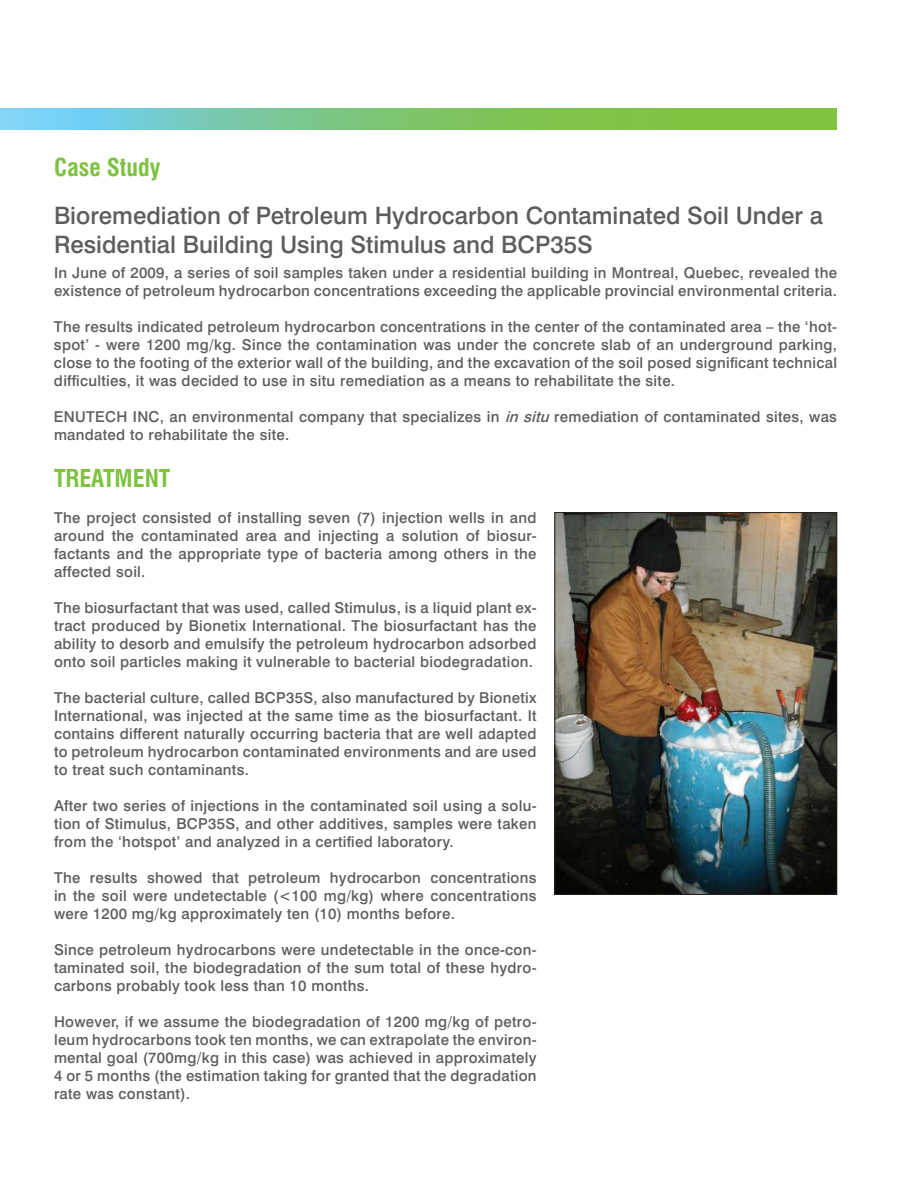
<style>
.page{position:relative;width:918px;height:1188px;background:#fff}
.page>*{position:absolute;margin:0;border:0;box-sizing:border-box;transform-origin:0 0}
.t1{font:500 24px/28.8px "Swiss 721 BT";color:#5c5d5f}
.t2{font:700 condensed 24px "Swiss 721 BT";color:#7fc241}
.t3{font:500 15px/18px "Swiss 721 BT";letter-spacing:.02em;color:#5c5d5f;text-align:justify}
.s1{font-style:italic}
</style>
<div class="page">
<img style="left:0;top:108px;width:837px;height:21px">
<img style="left:557px;top:514px;width:278px;height:379px">
<div style="left:555px;top:512px;width:282px;height:383px;border:1px solid #221f1f"></div>
<h1 class="t2" style="left:54px;top:157px;width:108px">Case Study</h1>
<h1 class="t1" style="left:54px;top:203px;width:771px">Bioremediation of Petroleum Hydrocarbon Contaminated Soil Under a<br>Residential Building Using Stimulus and BCP35S</h1>
<p class="t3" style="left:54px;top:265px;width:785px">In June of 2009, a series of soil samples taken under a residential building in Montreal, Quebec, revealed the existence of petroleum hydrocarbon concentrations exceeding the applicable provincial environmental criteria.</p>
<p class="t3" style="left:54px;top:319px;width:785px">The results indicated petroleum hydrocarbon concentrations in the center of the contaminated area – the ‘hot&shy;spot’ - were 1200 mg/kg. Since the contamination was under the concrete slab of an underground parking, close to the footing of the exterior wall of the building, and the excavation of the soil posed significant technical difficulties, it was decided to use in situ remediation as a means to rehabilitate the site.</p>
<p class="t3" style="left:54px;top:409px;width:785px">ENUTECH INC, an environmental company that specializes in <span class="s1">in situ</span> remediation of contaminated sites, was mandated to rehabilitate the site.</p>
<h1 class="t2" style="left:54px;top:469px;width:118px">TREATMENT</h1>
<p class="t3" style="left:54px;top:510px;width:484px">The project consisted of installing seven (7) injection wells in and around the contaminated area and injecting a solution of biosur&shy;factants and the appropriate type of bacteria among others in the affected soil.</p>
<p class="t3" style="left:54px;top:600px;width:484px">The biosurfactant that was used, called Stimulus, is a liquid plant ex&shy;tract produced by Bionetix International. The biosurfactant has the ability to desorb and emulsify the petroleum hydrocarbon adsorbed onto soil particles making it vulnerable to bacterial biodegradation.</p>
<p class="t3" style="left:54px;top:690px;width:484px">The bacterial culture, called BCP35S, also manufactured by Bionetix International, was injected at the same time as the biosurfactant. It contains different naturally occurring bacteria that are well adapted to petroleum hydrocarbon contaminated environments and are used to treat such contaminants.</p>
<p class="t3" style="left:54px;top:798px;width:484px">After two series of injections in the contaminated soil using a solu&shy;tion of Stimulus, BCP35S, and other additives, samples were taken from the ‘hotspot’ and analyzed in a certified laboratory.</p>
<p class="t3" style="left:54px;top:870px;width:484px">The results showed that petroleum hydrocarbon concentrations in the soil were undetectable (&lt;100 mg/kg) where concentrations were 1200 mg/kg approximately ten (10) months before.</p>
<p class="t3" style="left:54px;top:942px;width:484px">Since petroleum hydrocarbons were undetectable in the once-con&shy;taminated soil, the biodegradation of the sum total of these hydro&shy;carbons probably took less than 10 months.</p>
<p class="t3" style="left:54px;top:1014px;width:484px">However, if we assume the biodegradation of 1200 mg/kg of petro&shy;leum hydrocarbons took ten months, we can extrapolate the environ&shy;mental goal (700mg/kg in this case) was achieved in approximately 4 or 5 months (the estimation taking for granted that the degradation rate was constant).</p>
</div>
